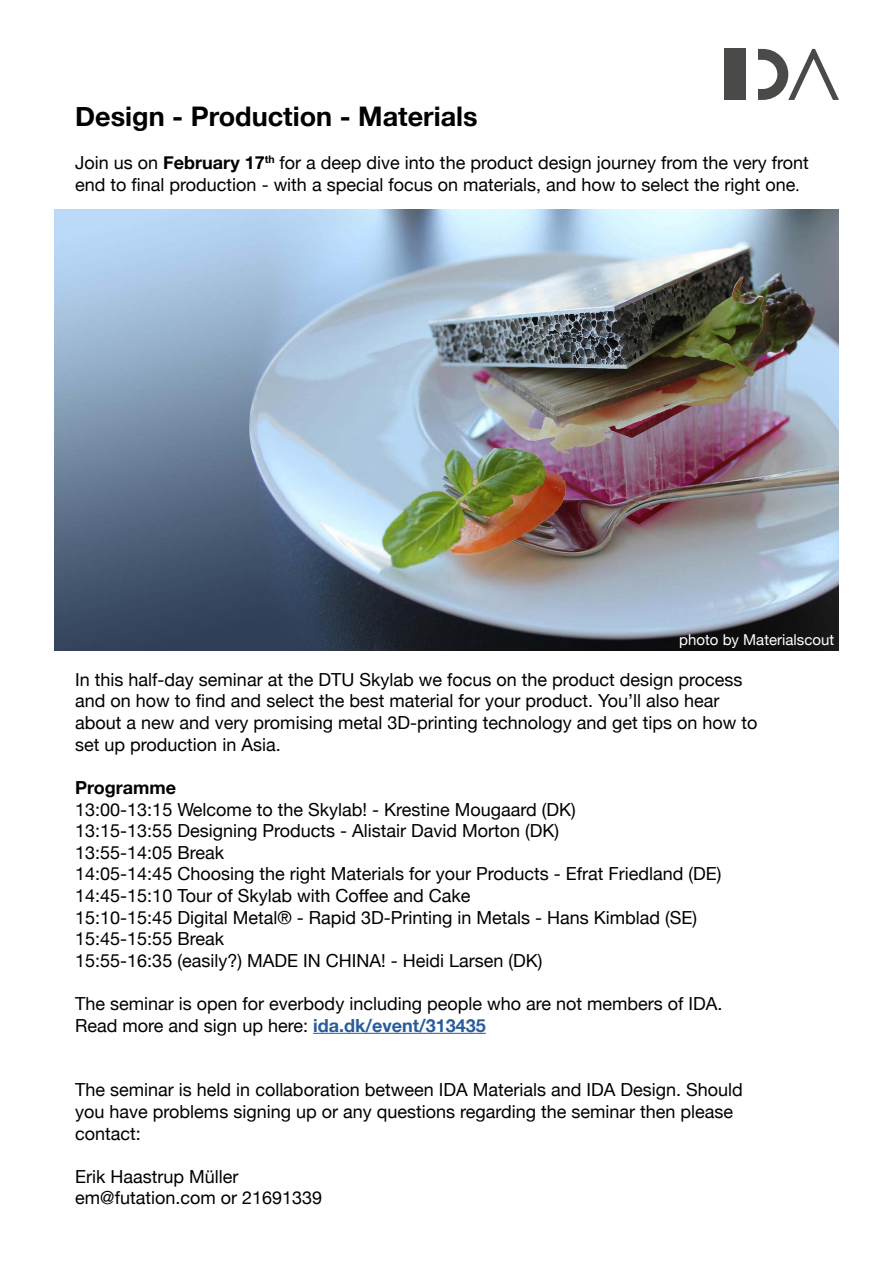
<style>
.page{position:relative;width:893px;height:1263px;background:#fff}
.page>*{position:absolute;margin:0;border:0;box-sizing:border-box;transform-origin:0 0}
.t1{font:700 27px "Helvetica Neue";color:#000}
.t2{font:18px/21.6px "Helvetica Neue";color:#000}
.t3{font:700 18px "Helvetica Neue";color:#000}
.t4{font:15px "Helvetica Neue";color:#fff}
.s1{font-weight:700}
.s2{font-family:"Minion Pro"}
.s3{font-weight:700;color:#275b9b}
</style>
<div class="page">
<hr style="left:313px;top:1033px;width:173px;height:1px;background:#275b9b">
<img style="left:54px;top:209px;width:785px;height:442px">
<div style="left:724px;top:49px;width:22px;height:51px;background:#4a4a49"></div>
<svg style="left:758px;top:49px;width:81px;height:51px"></svg>
<h1 class="t1" style="left:75px;top:95px;width:404px">Design - Production - Materials</h1>
<p class="t2" style="left:75px;top:153px;width:735px">Join us on <span class="s1">February 17</span><sup>th</sup> for a deep dive into the product design journey from the very front end to final production - with a special focus on materials, and how to select the right one<span class="s2">.</span></p>
<p class="t4" style="left:679px;top:628px;width:156px">photo by Materialscout</p>
<p class="t2" style="left:75px;top:670px;width:684px">In this half-day seminar at the DTU Skylab we focus on the product design process and on how to find and select the best material for your product. You’ll also hear about a new and very promising metal 3D-printing technology and get tips on how to set up production in Asia.</p>
<p class="t3" style="left:75px;top:773px;width:102px">Programme</p>
<p class="t2" style="left:75px;top:799px;width:648px">13:00-13:15 Welcome to the Skylab! - Krestine Mougaard (DK)<br>13:15-13:55 Designing Products - Alistair David Morton (DK)<br>13:55-14:05 Break<br>14:05-14:45 Choosing the right Materials for your Products - Efrat Friedland (DE)<br>14:45-15:10 Tour of Skylab with Coffee and Cake<br>15:10-15:45 Digital Metal® - Rapid 3D-Printing in Metals - Hans Kimblad (SE)<br>15:45-15:55 Break<br>15:55-16:35 (easily?) MADE IN CHINA! - Heidi Larsen (DK)</p>
<p class="t2" style="left:75px;top:994px;width:649px">The seminar is open for everbody including people who are not members of IDA.<br>Read more and sign up here: <span class="s3">ida.dk/event/313435</span></p>
<p class="t2" style="left:75px;top:1080px;width:669px">The seminar is held in collaboration between IDA Materials and IDA Design. Should you have problems signing up or any questions regarding the seminar then please contact:</p>
<p class="t2" style="left:75px;top:1166px;width:248px">Erik Haastrup Müller em@futation.com or 21691339</p>
</div>
